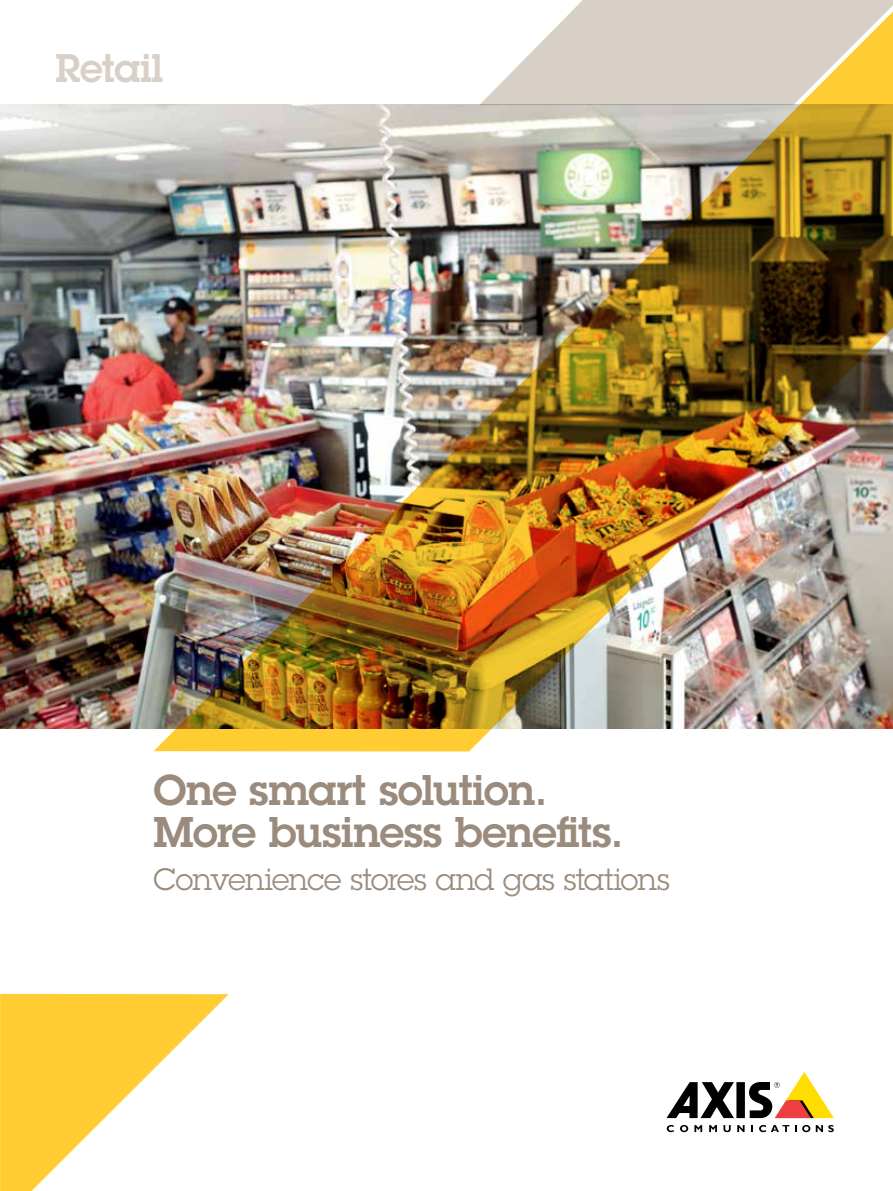
<style>
.page{position:relative;width:893px;height:1191px;background:#fff}
.page>*{position:absolute;margin:0;border:0;box-sizing:border-box;transform-origin:0 0}
.t1{font:600 42px/42px "Lubalin Graph ECG";letter-spacing:-.01em;color:#9a8b7d}
.t2{font:600 39px "Lubalin Graph ECG";letter-spacing:-.015em;color:#d8cfc6}
.t3{font:30px "Lubalin Graph ECG";letter-spacing:-.02em;color:#9a8b7d}
</style>
<div class="page">
<img style="left:0;top:105px;width:154px;height:623px">
<svg style="left:0;top:994px;width:229px;height:197px;fill:#ffcc31"></svg>
<img style="left:154px;top:0;width:739px;height:751px">
<div style="left:736px;top:1082px;width:9px;height:36px;background:#000"></div>
<svg style="left:666px;top:1082px;width:68px;height:36px"></svg>
<svg style="left:749px;top:1072px;width:85px;height:46px"></svg>
<svg style="left:667px;top:1125px;width:7px;height:7px"></svg>
<svg style="left:680px;top:1125px;width:8px;height:7px"></svg>
<svg style="left:694px;top:1125px;width:8px;height:7px"></svg>
<svg style="left:709px;top:1125px;width:8px;height:7px"></svg>
<svg style="left:723px;top:1125px;width:8px;height:7px"></svg>
<svg style="left:737px;top:1125px;width:8px;height:7px"></svg>
<svg style="left:751px;top:1125px;width:2px;height:7px"></svg>
<svg style="left:759px;top:1125px;width:30px;height:7px"></svg>
<svg style="left:795px;top:1125px;width:15px;height:7px"></svg>
<svg style="left:816px;top:1125px;width:18px;height:7px"></svg>
<p class="t2" style="left:55px;top:42px;width:109px">Retail</p>
<p class="t1" style="left:154px;top:770px;width:471px">One smart solution.<br>More business benefits.</p>
<p class="t3" style="left:154px;top:860px;width:518px">Convenience stores and gas stations</p>
</div>
